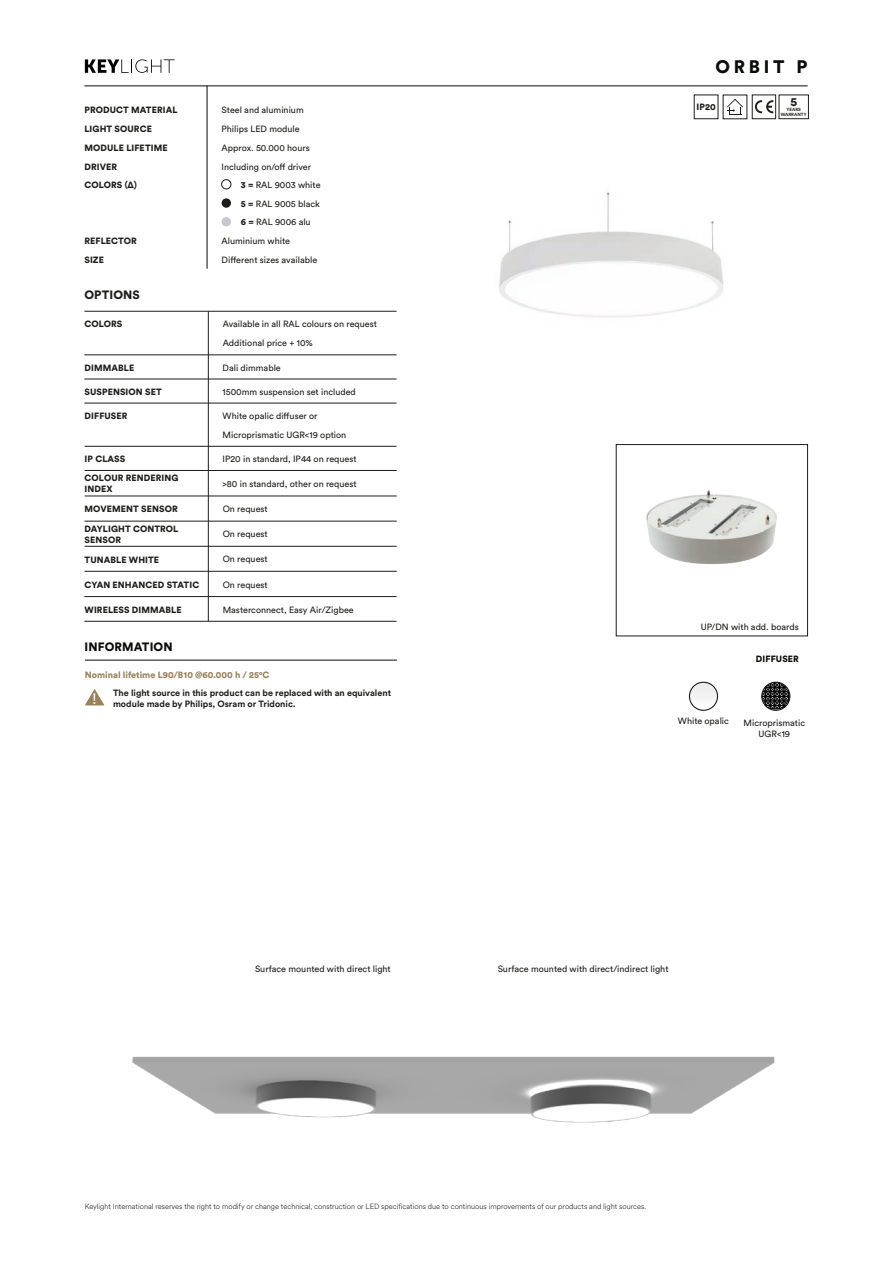
<style>
.page{position:relative;width:893px;height:1263px;background:#fff}
.page>*{position:absolute;margin:0;border:0;box-sizing:border-box;transform-origin:0 0}
.t1{font:900 18px "Circular Std";letter-spacing:.21em;color:#0a0c09}
.t2{font:15px "Circular Std";color:#fff}
.t3{font:900 12px "Circular Std";letter-spacing:.01em;color:#0a0c09}
.t4{font:900 12px "Circular Std";letter-spacing:.01em;color:#1d1d1b}
.t5{font:9px/10.8px "Circular Std";color:#1d1d1b;text-align:center}
.t6{font:900 9px/10.8px "Circular Std";letter-spacing:.01em;color:#1d1d1b}
.t7{font:700 9px/10.8px "Circular Std";color:#1d1d1b}
.t8{font:900 9px "Circular Std";color:#99815b}
.t9{font:900 9px "Circular Std";letter-spacing:.01em;color:#0a0c09}
.t10{font:300 7.5px "Circular Spotify Text";color:#1d1d1b}
.t11{font:700 4.5px "Circular Std";letter-spacing:.01em;color:#1d1d1b}
.s1{font-weight:900}
</style>
<div class="page">
<svg style="left:85px;top:59px;width:90px;height:14px"></svg>
<div style="left:616px;top:444px;width:192px;height:192px;border:1px solid #1d1d1b"></div>
<div style="left:221px;top:179px;width:10px;height:10px;border:1px solid #1d1d1b;border-radius:50%"></div>
<div style="left:222px;top:198px;width:9px;height:10px;background:#1d1d1b;border-radius:50%"></div>
<div style="left:222px;top:217px;width:9px;height:9px;background:#c3c9cf;border-radius:50%"></div>
<img style="left:499px;top:192px;width:225px;height:126px">
<hr style="left:84px;top:86px;width:724px;height:1px;background:#0a0c09">
<hr style="left:207px;top:86px;width:1px;height:183px;background:#0a0c09">
<hr style="left:85px;top:660px;width:312px;height:1px;background:#0a0c09">
<img style="left:646px;top:490px;width:131px;height:74px">
<svg style="left:762px;top:682px;width:28px;height:28px"></svg>
<div style="left:761px;top:682px;width:29px;height:29px;border:1px solid #1d1d1b;border-radius:50%"></div>
<svg style="left:689px;top:682px;width:28px;height:28px"></svg>
<div style="left:689px;top:682px;width:29px;height:29px;border:1px solid #1d1d1b;border-radius:50%"></div>
<img style="left:132px;top:1056px;width:643px;height:67px">
<hr style="left:84px;top:311px;width:313px;height:1px;background:#1d1d1b">
<hr style="left:84px;top:355px;width:312px;height:1px;background:#1d1d1b">
<hr style="left:84px;top:596px;width:312px;height:1px;background:#1d1d1b">
<hr style="left:84px;top:621px;width:312px;height:1px;background:#1d1d1b">
<hr style="left:85px;top:571px;width:312px;height:1px;background:#1d1d1b">
<hr style="left:85px;top:546px;width:312px;height:1px;background:#1d1d1b">
<hr style="left:85px;top:521px;width:312px;height:1px;background:#1d1d1b">
<hr style="left:85px;top:496px;width:312px;height:1px;background:#1d1d1b">
<hr style="left:85px;top:470px;width:312px;height:1px;background:#1d1d1b">
<hr style="left:85px;top:446px;width:311px;height:1px;background:#1d1d1b">
<hr style="left:84px;top:379px;width:312px;height:1px;background:#1d1d1b">
<hr style="left:84px;top:403px;width:312px;height:1px;background:#1d1d1b">
<hr style="left:208px;top:311px;width:1px;height:310px;background:#1d1d1b">
<svg style="left:85px;top:689px;width:19px;height:16px"></svg>
<svg style="left:727px;top:99px;width:16px;height:16px"></svg>
<svg style="left:755px;top:100px;width:18px;height:13px"></svg>
<div style="left:752px;top:95px;width:24px;height:24px;border:1px solid #1d1d1b"></div>
<div style="left:779px;top:95px;width:30px;height:24px;border:1px solid #1d1d1b"></div>
<p class="t6" style="left:84px;top:104px;width:95px">PRODUCT MATERIAL</p>
<p class="t6" style="left:84px;top:142px;width:85px">MODULE LIFETIME</p>
<p class="t6" style="left:84px;top:161px;width:34px">DRIVER</p>
<p class="t6" style="left:84px;top:123px;width:69px">LIGHT SOURCE</p>
<p class="t6" style="left:84px;top:180px;width:54px">COLORS (∆)</p>
<p class="t5" style="left:222px;top:105px;width:84px">Steel and aluminium</p>
<p class="t5" style="left:222px;top:142px;width:90px">Approx. 50.000 hours</p>
<p class="t5" style="left:222px;top:161px;width:91px">Including on/off driver</p>
<p class="t5" style="left:241px;top:198px;width:81px"><span class="s1">5 =</span> RAL 9005 black</p>
<p class="t5" style="left:241px;top:217px;width:71px"><span class="s1">6 =</span> RAL 9006 alu</p>
<p class="t5" style="left:222px;top:123px;width:80px">Philips LED module</p>
<p class="t5" style="left:241px;top:179px;width:81px"><span class="s1">3 =</span> RAL 9003 white</p>
<p class="t6" style="left:84px;top:235px;width:54px">REFLECTOR</p>
<p class="t6" style="left:84px;top:254px;width:21px">SIZE</p>
<p class="t5" style="left:222px;top:236px;width:70px">Aluminium white</p>
<p class="t5" style="left:222px;top:254px;width:97px">Different sizes available</p>
<p class="t4" style="left:84px;top:286px;width:57px">OPTIONS</p>
<p class="t6" style="left:84px;top:319px;width:39px">COLORS</p>
<p class="t5" style="left:223px;top:319px;width:156px">Available in all RAL colours on request</p>
<p class="t5" style="left:223px;top:337px;width:92px">Additional price + 10%</p>
<p class="t6" style="left:85px;top:362px;width:51px">DIMMABLE</p>
<p class="t5" style="left:223px;top:362px;width:60px">Dali dimmable</p>
<p class="t5" style="left:223px;top:386px;width:135px">1500mm suspension set included</p>
<p class="t5" style="left:223px;top:429px;width:125px">Microprismatic UGR&lt;19 option</p>
<p class="t6" style="left:85px;top:386px;width:79px">SUSPENSION SET</p>
<p class="t6" style="left:85px;top:410px;width:44px">DIFFUSER</p>
<p class="t5" style="left:223px;top:410px;width:96px">White opalic diffuser or</p>
<p class="t6" style="left:85px;top:453px;width:42px">IP CLASS</p>
<p class="t6" style="left:85px;top:473px;width:95px">COLOUR RENDERING<br>INDEX</p>
<p class="t5" style="left:223px;top:453px;width:135px">IP20 in standard, IP44 on request</p>
<p class="t5" style="left:223px;top:478px;width:135px">&gt;80 in standard, other on request</p>
<p class="t6" style="left:85px;top:503px;width:95px">MOVEMENT SENSOR</p>
<p class="t5" style="left:223px;top:503px;width:47px">On request</p>
<p class="t6" style="left:85px;top:523px;width:95px">DAYLIGHT CONTROL<br>SENSOR</p>
<p class="t6" style="left:85px;top:554px;width:76px">TUNABLE WHITE</p>
<p class="t6" style="left:85px;top:579px;width:116px">CYAN ENHANCED STATIC</p>
<p class="t5" style="left:223px;top:528px;width:47px">On request</p>
<p class="t5" style="left:223px;top:554px;width:47px">On request</p>
<p class="t5" style="left:223px;top:579px;width:47px">On request</p>
<p class="t6" style="left:85px;top:604px;width:99px">WIRELESS DIMMABLE</p>
<p class="t5" style="left:223px;top:604px;width:133px">Masterconnect, Easy Air/Zigbee</p>
<p class="t3" style="left:85px;top:639px;width:89px">INFORMATION</p>
<p class="t8" style="left:85px;top:669px;width:186px">Nominal lifetime L90/B10 @60.000 h / 25°C</p>
<p class="t2" style="left:92px;top:689px;width:6px">!</p>
<p class="t7" style="left:113px;top:687px;width:280px">The light source in this product can be replaced with an equivalent module made by Philips, Osram or Tridonic.</p>
<p class="t1" style="left:715px;top:55px;width:93px">ORBIT P</p>
<p class="t6" style="left:697px;top:101px;width:21px">IP20</p>
<p class="t4" style="left:790px;top:93px;width:8px">5</p>
<p class="t11" style="left:786px;top:107px;width:16px">YEARS</p>
<p class="t11" style="left:781px;top:112px;width:28px">WARRANTY</p>
<p class="t5" style="left:701px;top:622px;width:100px">UP/DN with add. boards</p>
<p class="t9" style="left:756px;top:653px;width:44px">DIFFUSER</p>
<p class="t5" style="left:678px;top:716px;width:53px">White opalic</p>
<p class="t5" style="left:743px;top:717px;width:63px">Microprismatic<br>UGR&lt;19</p>
<p class="t5" style="left:255px;top:963px;width:137px">Surface mounted with direct light</p>
<p class="t5" style="left:498px;top:963px;width:172px">Surface mounted with direct/indirect light</p>
<p class="t10" style="left:85px;top:1201px;width:563px">Keylight International reserves the right to modify or change technical, construction or LED specifications due to continuous improvements of our products and light sources.</p>
</div>
